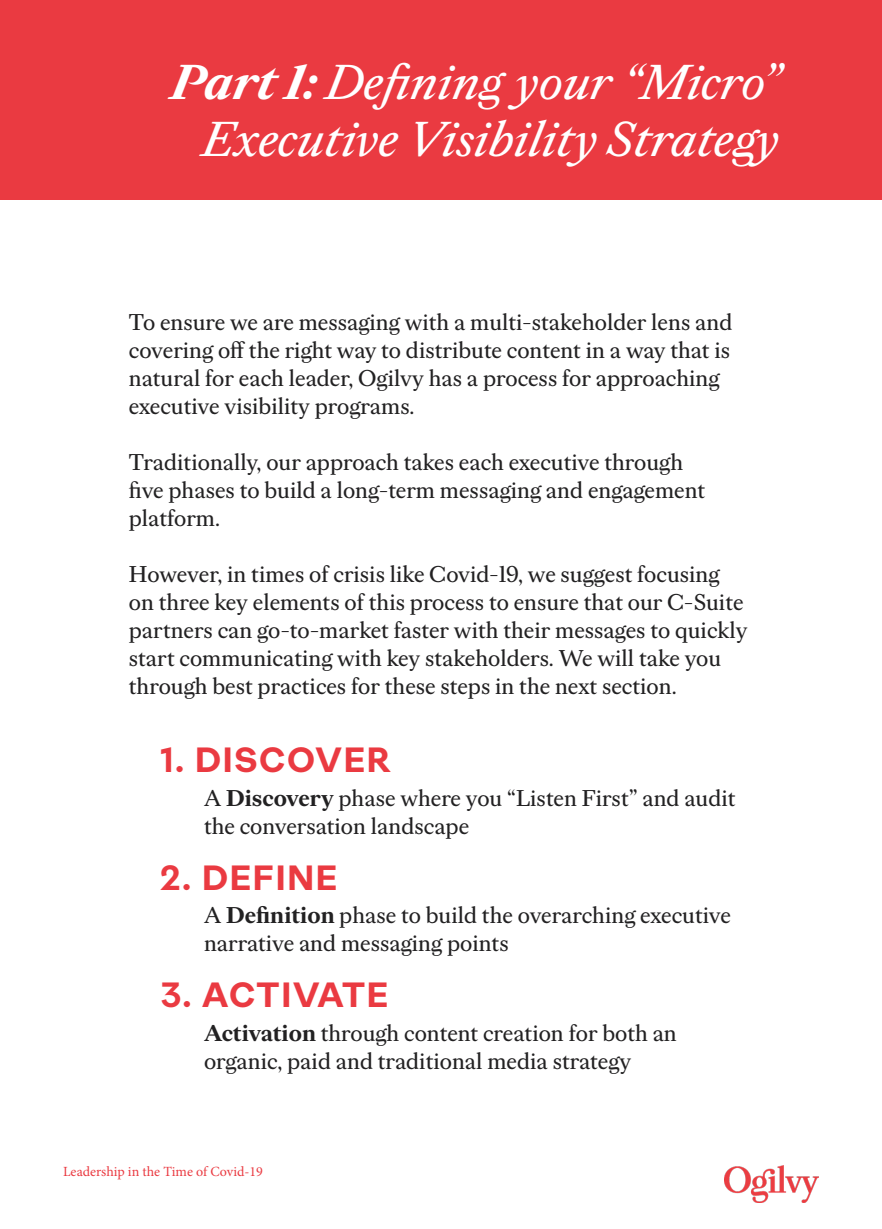
<style>
.page{position:relative;width:882px;height:1229px;background:#fff}
.page>*{position:absolute;margin:0;border:0;box-sizing:border-box;transform-origin:0 0}
.t1{font:italic 48.82px/56.9px "Ogilvy Serif";color:#fff;text-align:right}
.t2{font:700 35px "Ogilvy Sans";letter-spacing:.05em;color:#ea3a41}
.t3{font:22.75px/28px "Ogilvy Serif";color:#222122}
.t4{font:14px "Minion Pro";color:#ea3a41}
.s1{font-weight:700}
</style>
<div class="page">
<img style="left:725px;top:1166px;width:94px;height:36px">
<div style="left:0;top:0;width:882px;height:200px;background:#ea3a41"></div>
<p class="t1" style="left:171px;top:54px;width:609px"><span class="s1">Part 1:</span> Defining your “Micro”<br>Executive Visibility Strategy</p>
<p class="t3" style="left:129px;top:308px;width:605px">To ensure we are messaging with a multi-stakeholder lens and covering off the right way to distribute content in a way that is natural for each leader, Ogilvy has a process for approaching executive visibility programs.</p>
<p class="t3" style="left:129px;top:448px;width:578px">Traditionally, our approach takes each executive through five phases to build a long-term messaging and engagement platform.</p>
<p class="t3" style="left:129px;top:560px;width:620px">However, in times of crisis like Covid-19, we suggest focusing on three key elements of this process to ensure that our C-Suite partners can go-to-market faster with their messages to quickly start communicating with key stakeholders. We will take you through best practices for these steps in the next section.</p>
<p class="t2" style="left:160px;top:737px;width:232px">1. DISCOVER</p>
<p class="t3" style="left:204px;top:783px;width:533px">A <span class="s1">Discovery</span> phase where you “Listen First” and audit the conversation landscape</p>
<p class="t2" style="left:160px;top:854px;width:178px">2. DEFINE</p>
<p class="t3" style="left:204px;top:901px;width:528px">A <span class="s1">Definition</span> phase to build the overarching executive narrative and messaging points</p>
<p class="t2" style="left:160px;top:972px;width:229px">3. ACTIVATE</p>
<p class="t3" style="left:204px;top:1018px;width:474px"><span class="s1">Activation</span> through content creation for both an organic, paid and traditional media strategy</p>
<p class="t4" style="left:63px;top:1162px;width:201px">Leadership in the Time of Covid-19</p>
</div>
